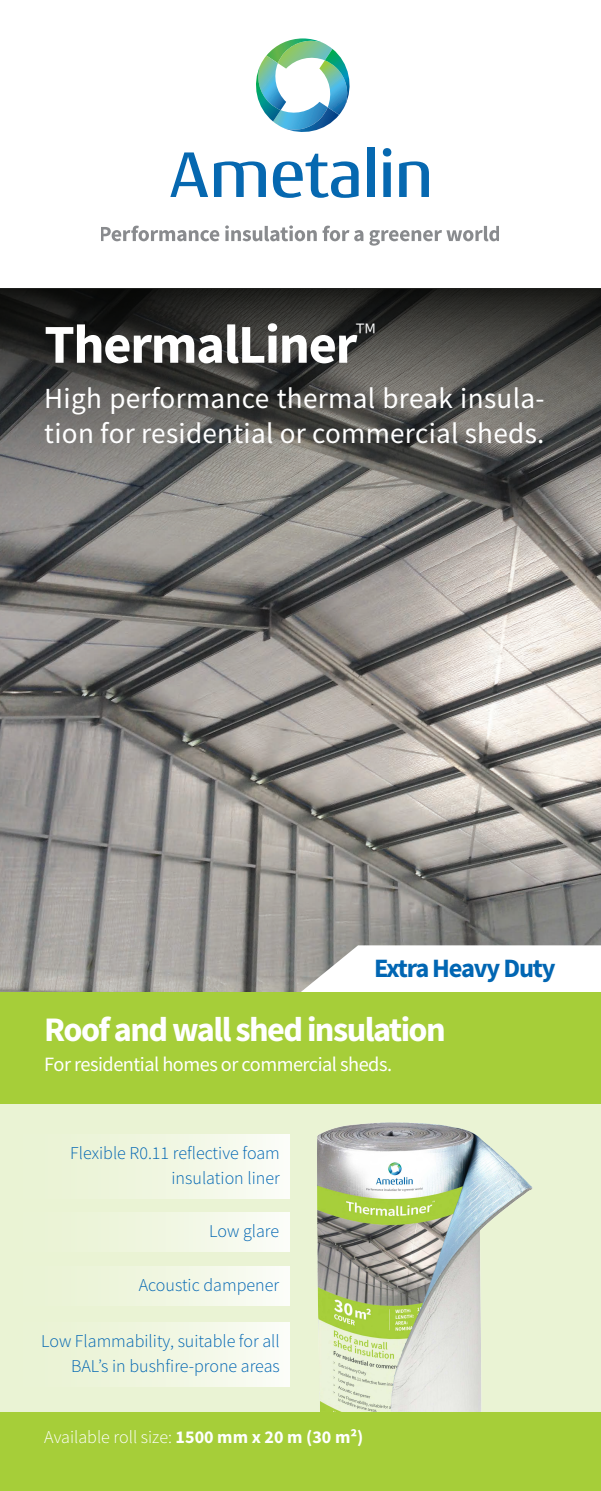
<style>
.page{position:relative;width:601px;height:1491px;background:#fff}
.page>*{position:absolute;margin:0;border:0;box-sizing:border-box;transform-origin:0 0}
.t1{font:700 54.73px "Source Sans Pro";letter-spacing:-.025em;color:#fff}
.t2{font:700 34.4px "Source Sans Pro";letter-spacing:-.045em;color:#fff}
.t3{font:29.18px/35px "Source Sans Pro";letter-spacing:.01em;color:#fff}
.t4{font:700 26.5px "Source Sans Pro";letter-spacing:-.045em;color:#0166b3}
.t5{font:20.32px "Source Sans Pro";letter-spacing:-.025em;color:#fff}
.t6{font:300 18px/25.1px "Source Sans Pro";color:#0166b3;text-align:right}
.t7{font:300 18px "Source Sans Pro";color:#fff}
.s1{font-weight:700}
</style>
<div class="page">
<img style="left:0;top:600px;width:601px;height:392px">
<svg style="left:301px;top:945px;width:300px;height:47px"></svg>
<div style="left:0;top:1102px;width:601px;height:354px;background:#eaf3d4"></div>
<svg style="left:0;top:288px;width:601px;height:312px;background:#605f5c"></svg>
<svg style="left:170px;top:152px;width:38px;height:45px"></svg>
<svg style="left:214px;top:161px;width:52px;height:36px"></svg>
<svg style="left:273px;top:154px;width:86px;height:44px"></svg>
<div style="left:367px;top:147px;width:7px;height:50px;background:#0668b0"></div>
<svg style="left:383px;top:148px;width:8px;height:49px"></svg>
<svg style="left:399px;top:161px;width:30px;height:36px"></svg>
<svg style="left:256px;top:38px;width:94px;height:94px"></svg>
<svg style="left:102px;top:226px;width:117px;height:15px"></svg>
<svg style="left:225px;top:225px;width:92px;height:16px"></svg>
<svg style="left:323px;top:226px;width:40px;height:15px"></svg>
<svg style="left:369px;top:226px;width:129px;height:20px"></svg>
<div style="left:0;top:992px;width:601px;height:112px;background:#a6ce39"></div>
<div style="left:0;top:1212px;width:289px;height:39px;background:linear-gradient(to right,#e7f1ce,#f9fcf4)"></div>
<div style="left:0;top:1134px;width:289px;height:64px;background:linear-gradient(to right,#e7f1ce,#f9fcf4)"></div>
<div style="left:0;top:1266px;width:289px;height:40px;background:linear-gradient(to right,#e7f1ce,#f9fcf4)"></div>
<div style="left:0;top:1323px;width:289px;height:64px;background:linear-gradient(to right,#e7f1ce,#f9fcf4)"></div>
<img style="left:317px;top:1122px;width:216px;height:290px">
<div style="left:0;top:1412px;width:601px;height:79px;background:#a6ce39"></div>
<h1 class="t1" style="left:44px;top:308px;width:333px">ThermalLiner<sup>™</sup></h1>
<h3 class="t3" style="left:44px;top:381px;width:502px">High performance thermal break insula&shy;tion for residential or commercial sheds.</h3>
<h3 class="t4" style="left:374px;top:951px;width:183px">Extra Heavy Duty</h3>
<h2 class="t2" style="left:44px;top:1006px;width:403px">Roof and wall shed insulation</h2>
<p class="t5" style="left:44px;top:1052px;width:349px">For residential homes or commercial sheds.</p>
<p class="t6" style="left:70px;top:1140px;width:211px">Flexible R0.11 reflective foam insulation liner</p>
<p class="t6" style="left:209px;top:1218px;width:71px">Low glare</p>
<p class="t6" style="left:139px;top:1273px;width:142px">Acoustic dampener</p>
<p class="t6" style="left:41px;top:1329px;width:240px">Low Flammability, suitable for all<br>BAL’s in bushfire-prone areas</p>
<p class="t7" style="left:44px;top:1426px;width:321px">Available roll size: <span class="s1">1500 mm x 20 m (30 m²)</span></p>
</div>
